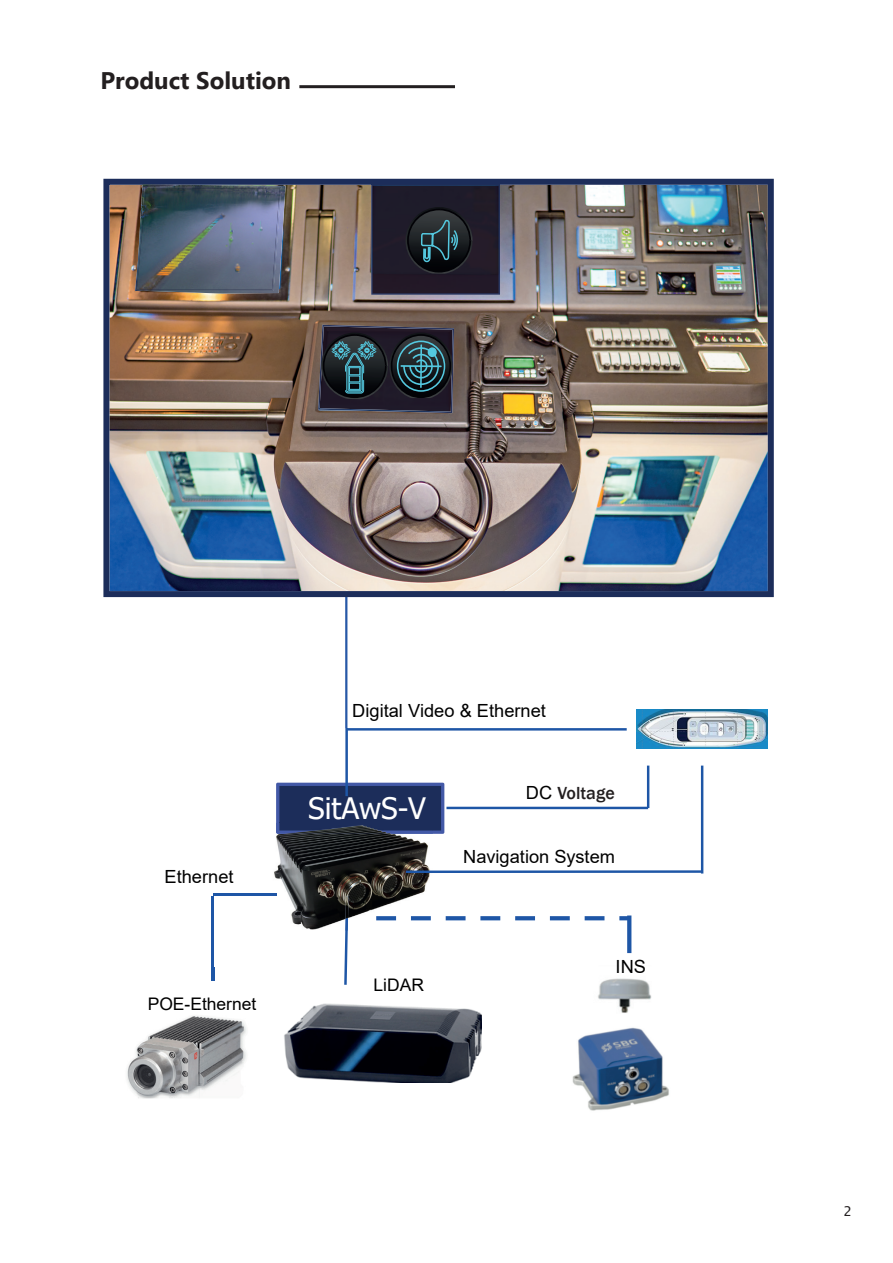
<style>
.page{position:relative;width:893px;height:1263px;background:#fff}
.page>*{position:absolute;margin:0;border:0;box-sizing:border-box;transform-origin:0 0}
.t1{font:29.55px "Tahoma";color:#fff}
.t2{font:700 24px "Gadugi";color:#231f20}
.t3{font:18.15px "Arial";color:#000001}
.t4{font:500 18px "Franklin Gothic";color:#231f20}
.t5{font:17.4px "Arial";color:#000001}
.t6{font:13.5px "Lucida Sans";color:#231f20}
.s1{font-family:"Arial";font-weight:400;font-size:18.15px;color:#000001}
</style>
<div class="page">
<svg style="left:276px;top:783px;width:168px;height:51px;background:#203262"></svg>
<svg style="left:344px;top:931px;width:4px;height:54px"></svg>
<hr style="left:213px;top:893px;width:63px;height:3px;background:#1e56a6">
<hr style="left:212px;top:896px;width:2px;height:84px;background:#1e56a6">
<hr style="left:446px;top:807px;width:202px;height:2px;background:#1e56a6">
<hr style="left:345px;top:728px;width:3px;height:68px;background:#1e56a6">
<hr style="left:647px;top:765px;width:2px;height:43px;background:#1e56a6">
<hr style="left:347px;top:728px;width:280px;height:2px;background:#1e56a6">
<img style="left:274px;top:834px;width:157px;height:96px">
<img style="left:276px;top:823px;width:157px;height:11px">
<img style="left:345px;top:896px;width:3px;height:35px">
<img style="left:284px;top:1003px;width:198px;height:79px">
<img style="left:127px;top:967px;width:119px;height:132px">
<svg style="left:212px;top:967px;width:2px;height:13px"></svg>
<img style="left:572px;top:1027px;width:97px;height:84px">
<img style="left:598px;top:978px;width:54px;height:35px">
<svg style="left:376px;top:916px;width:251px;height:4px"></svg>
<svg style="left:627px;top:915px;width:4px;height:38px"></svg>
<img style="left:636px;top:709px;width:132px;height:39px">
<hr style="left:701px;top:765px;width:2px;height:108px;background:#1e56a6">
<hr style="left:406px;top:870px;width:296px;height:3px;background:#1e56a6">
<hr style="left:345px;top:595px;width:2px;height:133px;background:#2758a7">
<img style="left:103px;top:179px;width:671px;height:418px">
<img style="left:371px;top:185px;width:129px;height:110px">
<hr style="left:371px;top:184px;width:129px;height:1px;background:#1e2e59">
<img style="left:318px;top:325px;width:3px;height:88px">
<img style="left:138px;top:185px;width:147px;height:109px">
<img style="left:142px;top:184px;width:37px;height:1px">
<img style="left:136px;top:187px;width:145px;height:104px">
<img style="left:321px;top:207px;width:152px;height:210px">
<hr style="left:299px;top:85px;width:156px;height:3px;background:#231f20">
<h2 class="t2" style="left:100px;top:66px;width:192px">Product Solution</h2>
<p class="t3" style="left:165px;top:864px;width:70px">Ethernet</p>
<p class="t5" style="left:148px;top:992px;width:110px">POE-Ethernet</p>
<p class="t3" style="left:352px;top:698px;width:195px">Digital Video &amp; Ethernet</p>
<h1 class="t1" style="left:308px;top:788px;width:119px">SitAwS-V</h1>
<p class="t5" style="left:374px;top:973px;width:52px">LiDAR</p>
<p class="t4" style="left:494px;top:782px;width:123px"><span class="s1">28VDC</span> Voltage</p>
<p class="t3" style="left:463px;top:844px;width:153px">Navigation System</p>
<p class="t3" style="left:616px;top:954px;width:32px">INS</p>
<p class="t6" style="left:843px;top:1203px;width:10px">2</p>
</div>
